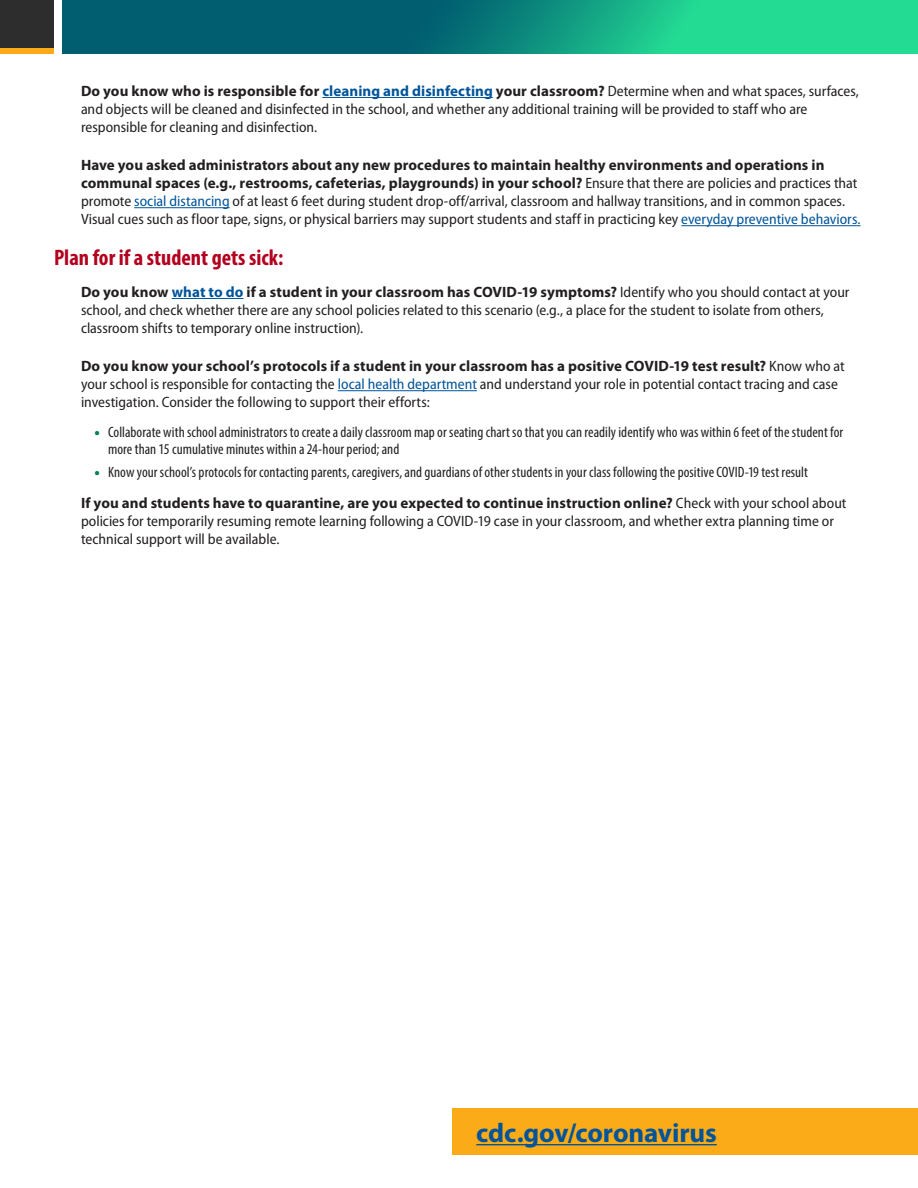
<style>
.page{position:relative;width:918px;height:1188px;background:#fff}
.page>*{position:absolute;margin:0;border:0;box-sizing:border-box;transform-origin:0 0}
.t1{font:700 27px "Myriad Pro";letter-spacing:-.005em;color:#005499}
.t2{font:700 condensed 22.5px "Myriad Pro";color:#b3001e}
.p_myriad{font:semi-condensed 15px/18px "Myriad Pro";color:#231f20}
.t3{font:condensed 15px/16.5px "Myriad Pro";letter-spacing:.005em;color:#231f20}
.s1{font-weight:700;font-stretch:normal}
.s2{font-weight:700;font-stretch:normal;color:#005499}
.s3{color:#005499}
.s4{font-weight:900;font-stretch:normal;color:#057d57}
</style>
<div class="page">
<hr style="left:322px;top:97px;width:171px;height:1px;background:#005499">
<hr style="left:134px;top:207px;width:96px;height:1px;background:#005499">
<hr style="left:681px;top:225px;width:180px;height:1px;background:#005499">
<hr style="left:172px;top:298px;width:71px;height:1px;background:#005499">
<hr style="left:338px;top:390px;width:139px;height:1px;background:#005499">
<svg style="left:62px;top:0;width:856px;height:54px;background:#0e917e"></svg>
<div style="left:0;top:47px;width:54px;height:7px;background:#fbab18"></div>
<div style="left:0;top:0;width:54px;height:47px;background:#2d2d2d"></div>
<div style="left:453px;top:1108px;width:465px;height:47px;background:#fbab18"></div>
<hr style="left:476px;top:1144px;width:241px;height:1px;background:#005499">
<p class="p_myriad" style="left:81px;top:82px;width:780px"><span class="s1">Do you know who is responsible for</span> <span class="s2">cleaning and disinfecting</span> <span class="s1">your classroom?</span> Determine when and what spaces, surfaces, and objects will be cleaned and disinfected in the school, and whether any additional training will be provided to staff who are responsible for cleaning and disinfection.</p>
<p class="p_myriad" style="left:81px;top:157px;width:781px"><span class="s1">Have you asked administrators about any new procedures to maintain healthy environments and operations in communal spaces (e.g., restrooms, cafeterias, playgrounds) in your school?</span> Ensure that there are policies and practices that promote <span class="s3">social distancing</span> of at least 6 feet during student drop-off/arrival, classroom and hallway transitions, and in common spaces.<br>Visual cues such as floor tape, signs, or physical barriers may support students and staff in practicing key <span class="s3">everyday preventive behaviors.</span></p>
<h3 class="t2" style="left:54px;top:244px;width:231px">Plan for if a student gets sick:</h3>
<p class="p_myriad" style="left:81px;top:283px;width:770px"><span class="s1">Do you know</span> <span class="s2">what to do</span> <span class="s1">if a student in your classroom has COVID-19 symptoms?</span> Identify who you should contact at your school, and check whether there are any school policies related to this scenario (e.g., a place for the student to isolate from others, classroom shifts to temporary online instruction).</p>
<p class="p_myriad" style="left:81px;top:358px;width:765px"><span class="s1">Do you know your school’s protocols if a student in your classroom has a positive COVID-19 test result?</span> Know who at your school is responsible for contacting the <span class="s3">local health department</span> and understand your role in potential contact tracing and case investigation. Consider the following to support their efforts:</p>
<p class="t3" style="left:108px;top:424px;width:737px;text-indent:-14px"><span class="s4">•</span> Collaborate with school administrators to create a daily classroom map or seating chart so that you can readily identify who was within 6 feet of the student for more than 15 cumulative minutes within a 24-hour period; and</p>
<p class="t3" style="left:94px;top:464px;width:715px"><span class="s4">•</span> Know your school’s protocols for contacting parents, caregivers, and guardians of other students in your class following the positive COVID-19 test result</p>
<p class="p_myriad" style="left:81px;top:495px;width:767px"><span class="s1">If you and students have to quarantine, are you expected to continue instruction online?</span> Check with your school about policies for temporarily resuming remote learning following a COVID-19 case in your classroom, and whether extra planning time or technical support will be available.</p>
<h2 class="t1" style="left:476px;top:1118px;width:242px">cdc.gov/coronavirus</h2>
</div>
